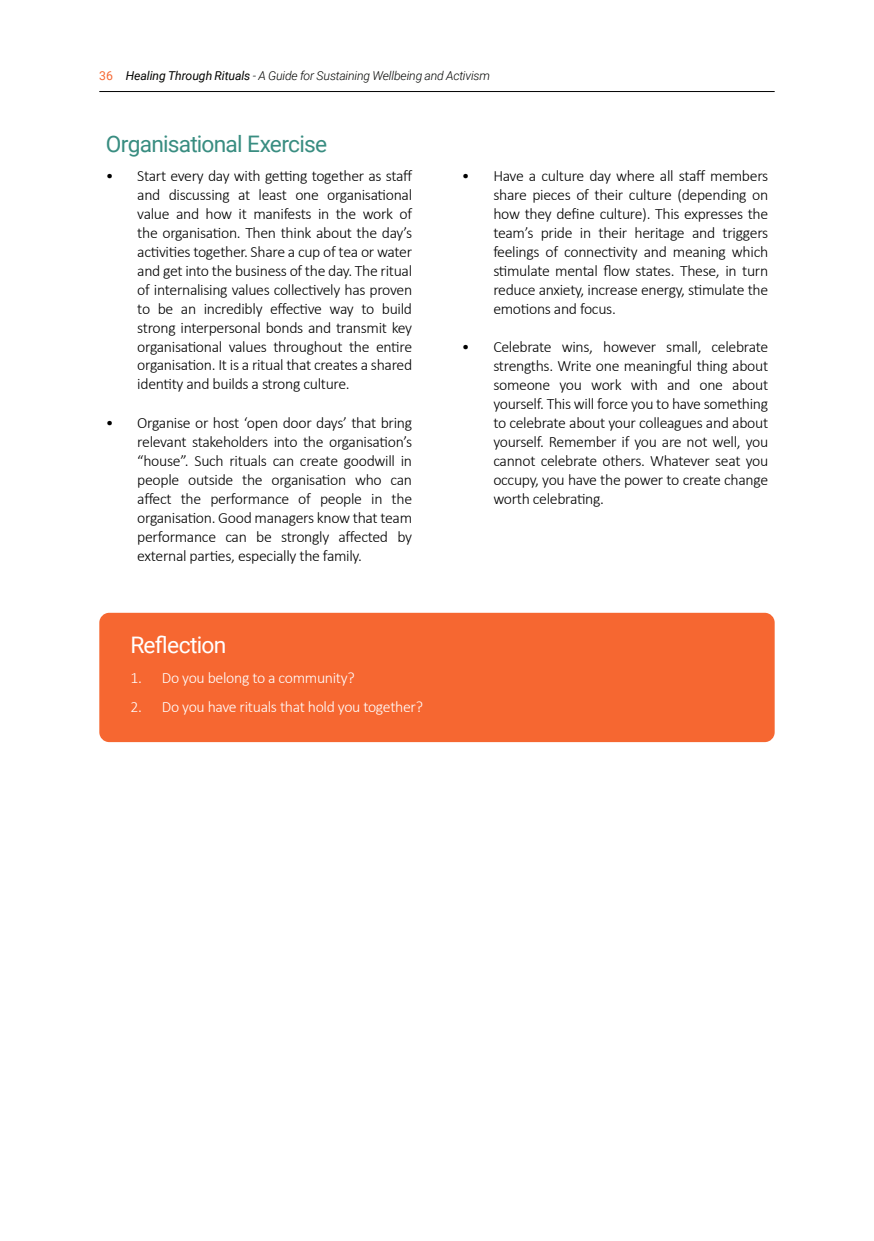
<style>
.page{position:relative;width:874px;height:1241px;background:#fff}
.page>*{position:absolute;margin:0;border:0;box-sizing:border-box;transform-origin:0 0}
.t1{font:22.75px "Roboto";letter-spacing:-.035em;color:#398d81}
.t2{font:22.75px "Roboto";letter-spacing:-.03em;color:#fff}
.t3{font:300 15.75px/18.9px "Calibri";letter-spacing:-.02em;color:#000;text-align:justify}
.t4{font:300 15.75px "Calibri";letter-spacing:-.02em;color:#fff}
.t5{font:italic 300 12.25px "Roboto";letter-spacing:-.015em;color:#040503}
.s1{font-weight:400;font-style:normal;color:#f66731}
.s2{font-weight:400}
</style>
<div class="page">
<div style="left:99px;top:612px;width:675px;height:130px;background:#f66731;border-radius:10px"></div>
<hr style="left:99px;top:91px;width:675px;height:1px;background:#000">
<p class="t5" style="left:99px;top:67px;width:392px"><span class="s1">36</span> <span class="s2">Healing Through Rituals</span> - A Guide for Sustaining Wellbeing and Activism</p>
<h1 class="t1" style="left:106px;top:128px;width:223px">Organisational Exercise</h1>
<p class="t3" style="left:137px;top:166px;width:276px;text-indent:-31px">• Start every day with getting together as staff and discussing at least one organisational value and how it manifests in the work of the organisation. Then think about the day’s activities together. Share a cup of tea or water and get into the business of the day. The ritual of internalising values collectively has proven to be an incredibly effective way to build strong interpersonal bonds and transmit key organisational values throughout the entire organisation. It is a ritual that creates a shared identity and builds a strong culture.</p>
<p class="t3" style="left:137px;top:413px;width:276px;text-indent:-31px">• Organise or host ‘open door days’ that bring relevant stakeholders into the organisation’s “house”. Such rituals can create goodwill in people outside the organisation who can affect the performance of people in the organisation. Good managers know that team performance can be strongly affected by external parties, especially the family.</p>
<h1 class="t2" style="left:130px;top:629px;width:97px">Reflection</h1>
<p class="t4" style="left:130px;top:668px;width:226px">1. Do you belong to a community?</p>
<p class="t4" style="left:130px;top:697px;width:294px">2. Do you have rituals that hold you together?</p>
<p class="t3" style="left:493px;top:166px;width:276px;text-indent:-32px">• Have a culture day where all staff members share pieces of their culture (depending on how they define culture). This expresses the team’s pride in their heritage and triggers feelings of connectivity and meaning which stimulate mental flow states. These, in turn reduce anxiety, increase energy, stimulate the emotions and focus.</p>
<p class="t3" style="left:493px;top:337px;width:276px;text-indent:-32px">• Celebrate wins, however small, celebrate strengths. Write one meaningful thing about someone you work with and one about yourself. This will force you to have something to celebrate about your colleagues and about yourself. Remember if you are not well, you cannot celebrate others. Whatever seat you occupy, you have the power to create change worth celebrating.</p>
</div>
